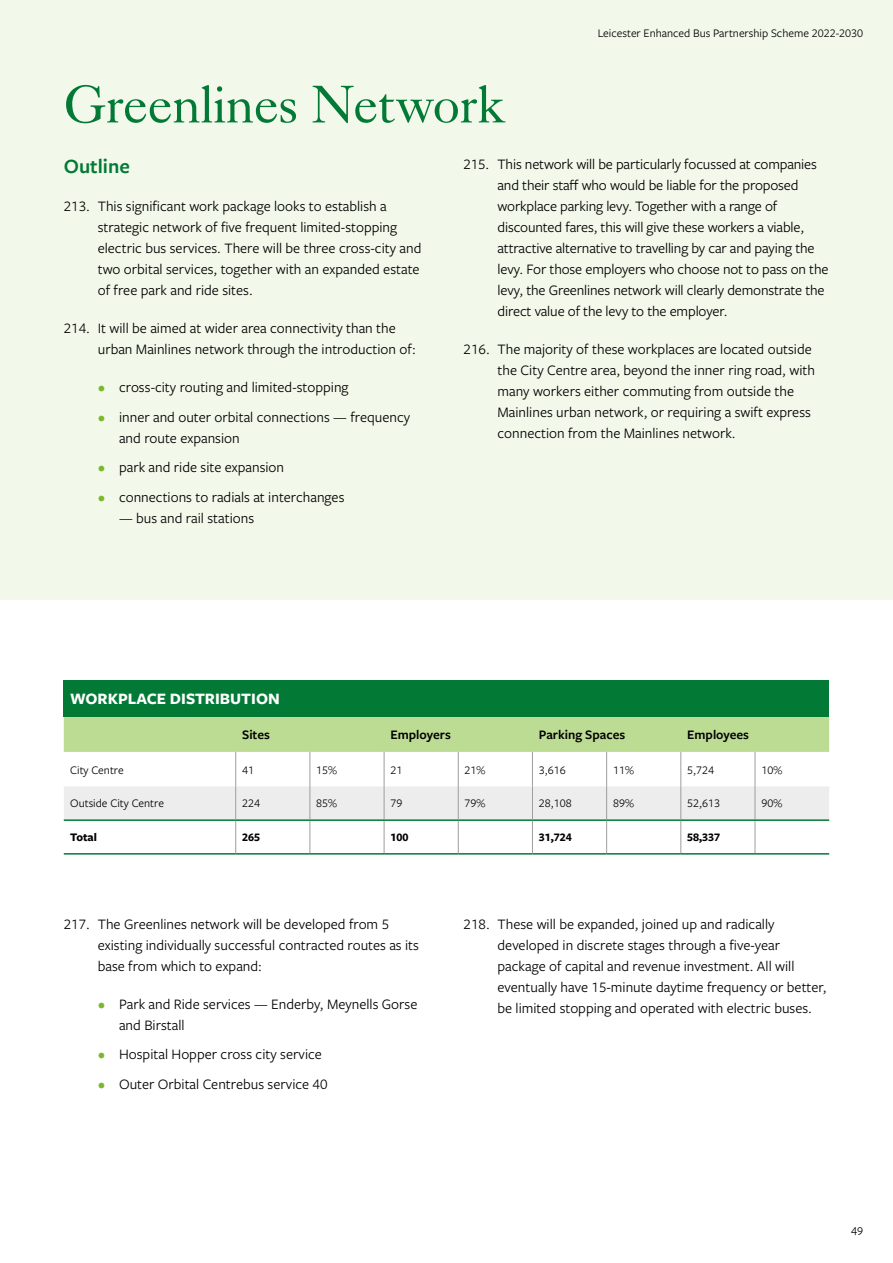
<style>
.page{position:relative;width:893px;height:1263px;background:#fff}
.page>*{position:absolute;margin:0;border:0;box-sizing:border-box;transform-origin:0 0}
.t1{font:52.5px "Kings Caslon Display";color:#027a35}
.t2{font:600 21px "Freight Sans Pro";color:#027a35}
.Table_header{font:700 16.5px "Freight Sans Pro";color:#fff}
.P_-_numbers__LVL1{font:15px/21px "Freight Sans Pro";color:#000}
.P_-_bullet{font:15px/21px "Freight Sans Pro";color:#000}
.Table_section_header{font:600 13.5px "Freight Sans Pro";color:#000}
.Table_copy{font:12px "Freight Sans Pro";color:#000}
.Table_-_copy{font:12px "Freight Sans Pro";color:#000}
.Table_-_copy-2{font:700 12px "Freight Sans Pro";color:#000}
.Table_copy-2{font:700 12px "Freight Sans Pro";color:#000}
.s1{color:#7ab929}
</style>
<div class="page">
<div style="left:0;top:0;width:893px;height:600px;background:#f2f8ea"></div>
<div style="left:64px;top:680px;width:765px;height:37px;background:#027a35"></div>
<div style="left:64px;top:717px;width:765px;height:35px;background:#bcdc94"></div>
<svg style="left:64px;top:786px;width:765px;height:67px"></svg>
<hr style="left:235px;top:752px;width:1px;height:34px;background:#9d9d9c">
<hr style="left:310px;top:752px;width:1px;height:34px;background:#9d9d9c">
<hr style="left:384px;top:752px;width:1px;height:34px;background:#9d9d9c">
<hr style="left:458px;top:752px;width:1px;height:34px;background:#9d9d9c">
<hr style="left:532px;top:752px;width:1px;height:34px;background:#9d9d9c">
<hr style="left:606px;top:752px;width:1px;height:34px;background:#9d9d9c">
<hr style="left:681px;top:752px;width:1px;height:34px;background:#9d9d9c">
<hr style="left:755px;top:752px;width:1px;height:34px;background:#9d9d9c">
<hr style="left:235px;top:786px;width:1px;height:33px;background:#9d9d9c">
<hr style="left:310px;top:786px;width:1px;height:33px;background:#9d9d9c">
<hr style="left:384px;top:786px;width:1px;height:33px;background:#9d9d9c">
<hr style="left:458px;top:786px;width:1px;height:33px;background:#9d9d9c">
<hr style="left:532px;top:786px;width:1px;height:33px;background:#9d9d9c">
<hr style="left:606px;top:786px;width:1px;height:33px;background:#9d9d9c">
<hr style="left:681px;top:786px;width:1px;height:33px;background:#9d9d9c">
<hr style="left:755px;top:786px;width:1px;height:33px;background:#9d9d9c">
<hr style="left:235px;top:821px;width:1px;height:32px;background:#9d9d9c">
<hr style="left:310px;top:821px;width:1px;height:32px;background:#9d9d9c">
<hr style="left:384px;top:821px;width:1px;height:32px;background:#9d9d9c">
<hr style="left:458px;top:821px;width:1px;height:32px;background:#9d9d9c">
<hr style="left:532px;top:821px;width:1px;height:32px;background:#9d9d9c">
<hr style="left:606px;top:821px;width:1px;height:32px;background:#9d9d9c">
<hr style="left:681px;top:821px;width:1px;height:32px;background:#9d9d9c">
<hr style="left:755px;top:821px;width:1px;height:32px;background:#9d9d9c">
<hr style="left:64px;top:819px;width:172px;height:2px;background:#027a35">
<hr style="left:236px;top:819px;width:74px;height:2px;background:#027a35">
<hr style="left:310px;top:819px;width:74px;height:2px;background:#027a35">
<hr style="left:384px;top:819px;width:74px;height:2px;background:#027a35">
<hr style="left:458px;top:819px;width:74px;height:2px;background:#027a35">
<hr style="left:532px;top:819px;width:75px;height:2px;background:#027a35">
<hr style="left:607px;top:819px;width:74px;height:2px;background:#027a35">
<hr style="left:681px;top:819px;width:74px;height:2px;background:#027a35">
<hr style="left:755px;top:819px;width:74px;height:2px;background:#027a35">
<hr style="left:64px;top:853px;width:172px;height:1px;background:#027a35">
<hr style="left:236px;top:853px;width:74px;height:1px;background:#027a35">
<hr style="left:310px;top:853px;width:74px;height:1px;background:#027a35">
<hr style="left:384px;top:853px;width:74px;height:1px;background:#027a35">
<hr style="left:458px;top:853px;width:74px;height:1px;background:#027a35">
<hr style="left:532px;top:853px;width:75px;height:1px;background:#027a35">
<hr style="left:607px;top:853px;width:74px;height:1px;background:#027a35">
<hr style="left:681px;top:853px;width:74px;height:1px;background:#027a35">
<hr style="left:755px;top:853px;width:74px;height:1px;background:#027a35">
<p class="Table_copy" style="left:598px;top:25px;width:267px">Leicester Enhanced Bus Partnership Scheme 2022-2030</p>
<h2 class="t1" style="left:64px;top:74px;width:443px">Greenlines Network</h2>
<h3 class="t2" style="left:64px;top:152px;width:68px">Outline</h3>
<p class="P_-_numbers__LVL1" style="left:98px;top:195px;width:325px;text-indent:-34px">213. This significant work package looks to establish a strategic network of five frequent limited-stopping electric bus services. There will be three cross-city and two orbital services, together with an expanded estate of free park and ride sites.</p>
<p class="P_-_numbers__LVL1" style="left:98px;top:317px;width:319px;text-indent:-34px">214. It will be aimed at wider area connectivity than the urban Mainlines network through the introduction of:</p>
<p class="P_-_bullet" style="left:98px;top:376px;width:252px"><span class="s1">•</span> cross-city routing and limited-stopping</p>
<p class="P_-_bullet" style="left:119px;top:406px;width:293px;text-indent:-21px"><span class="s1">•</span> inner and outer orbital connections — frequency and route expansion</p>
<p class="P_-_bullet" style="left:98px;top:456px;width:188px"><span class="s1">•</span> park and ride site expansion</p>
<p class="P_-_bullet" style="left:98px;top:486px;width:248px"><span class="s1">•</span> connections to radials at interchanges</p>
<p class="P_-_bullet" style="left:119px;top:507px;width:137px">— bus and rail stations</p>
<p class="P_-_numbers__LVL1" style="left:497px;top:153px;width:333px;text-indent:-34px">215. This network will be particularly focussed at companies and their staff who would be liable for the proposed workplace parking levy. Together with a range of discounted fares, this will give these workers a viable, attractive alternative to travelling by car and paying the levy. For those employers who choose not to pass on the levy, the Greenlines network will clearly demonstrate the direct value of the levy to the employer.</p>
<p class="P_-_numbers__LVL1" style="left:497px;top:338px;width:319px;text-indent:-34px">216. The majority of these workplaces are located outside the City Centre area, beyond the inner ring road, with many workers either commuting from outside the Mainlines urban network, or requiring a swift express connection from the Mainlines network.</p>
<p class="Table_header" style="left:70px;top:687px;width:211px">WORKPLACE DISTRIBUTION</p>
<p class="Table_section_header" style="left:242px;top:725px;width:29px">Sites</p>
<p class="Table_section_header" style="left:390px;top:725px;width:62px">Employers</p>
<p class="Table_section_header" style="left:539px;top:725px;width:88px">Parking Spaces</p>
<p class="Table_section_header" style="left:687px;top:725px;width:63px">Employees</p>
<p class="Table_copy" style="left:70px;top:762px;width:55px">City Centre</p>
<p class="Table_-_copy" style="left:242px;top:762px;width:13px">41</p>
<p class="Table_-_copy" style="left:316px;top:762px;width:22px">15%</p>
<p class="Table_-_copy" style="left:390px;top:762px;width:13px">21</p>
<p class="Table_-_copy" style="left:465px;top:762px;width:22px">21%</p>
<p class="Table_-_copy" style="left:539px;top:762px;width:28px">3,616</p>
<p class="Table_-_copy" style="left:613px;top:762px;width:22px">11%</p>
<p class="Table_-_copy" style="left:687px;top:762px;width:28px">5,724</p>
<p class="Table_-_copy" style="left:761px;top:762px;width:22px">10%</p>
<p class="Table_copy" style="left:70px;top:795px;width:95px">Outside City Centre</p>
<p class="Table_-_copy" style="left:242px;top:795px;width:19px">224</p>
<p class="Table_-_copy" style="left:316px;top:795px;width:22px">85%</p>
<p class="Table_-_copy" style="left:390px;top:795px;width:13px">79</p>
<p class="Table_-_copy" style="left:465px;top:795px;width:22px">79%</p>
<p class="Table_-_copy" style="left:539px;top:795px;width:34px">28,108</p>
<p class="Table_-_copy" style="left:613px;top:795px;width:22px">89%</p>
<p class="Table_-_copy" style="left:687px;top:795px;width:34px">52,613</p>
<p class="Table_-_copy" style="left:761px;top:795px;width:22px">90%</p>
<p class="Table_copy-2" style="left:70px;top:829px;width:28px">Total</p>
<p class="Table_-_copy-2" style="left:242px;top:829px;width:19px">265</p>
<p class="Table_-_copy-2" style="left:390px;top:829px;width:19px">100</p>
<p class="Table_-_copy-2" style="left:539px;top:829px;width:34px">31,724</p>
<p class="Table_-_copy-2" style="left:687px;top:829px;width:34px">58,337</p>
<p class="P_-_numbers__LVL1" style="left:98px;top:913px;width:323px;text-indent:-34px">217. The Greenlines network will be developed from 5 existing individually successful contracted routes as its base from which to expand:</p>
<p class="P_-_bullet" style="left:119px;top:993px;width:300px;text-indent:-21px"><span class="s1">•</span> Park and Ride services — Enderby, Meynells Gorse and Birstall</p>
<p class="P_-_bullet" style="left:98px;top:1043px;width:226px"><span class="s1">•</span> Hospital Hopper cross city service</p>
<p class="P_-_bullet" style="left:98px;top:1073px;width:231px"><span class="s1">•</span> Outer Orbital Centrebus service 40</p>
<p class="P_-_numbers__LVL1" style="left:497px;top:913px;width:331px;text-indent:-34px">218. These will be expanded, joined up and radically developed in discrete stages through a five-year package of capital and revenue investment. All will eventually have 15-minute daytime frequency or better, be limited stopping and operated with electric buses.</p>
<p class="Table_copy" style="left:851px;top:1221px;width:13px">49</p>
</div>
